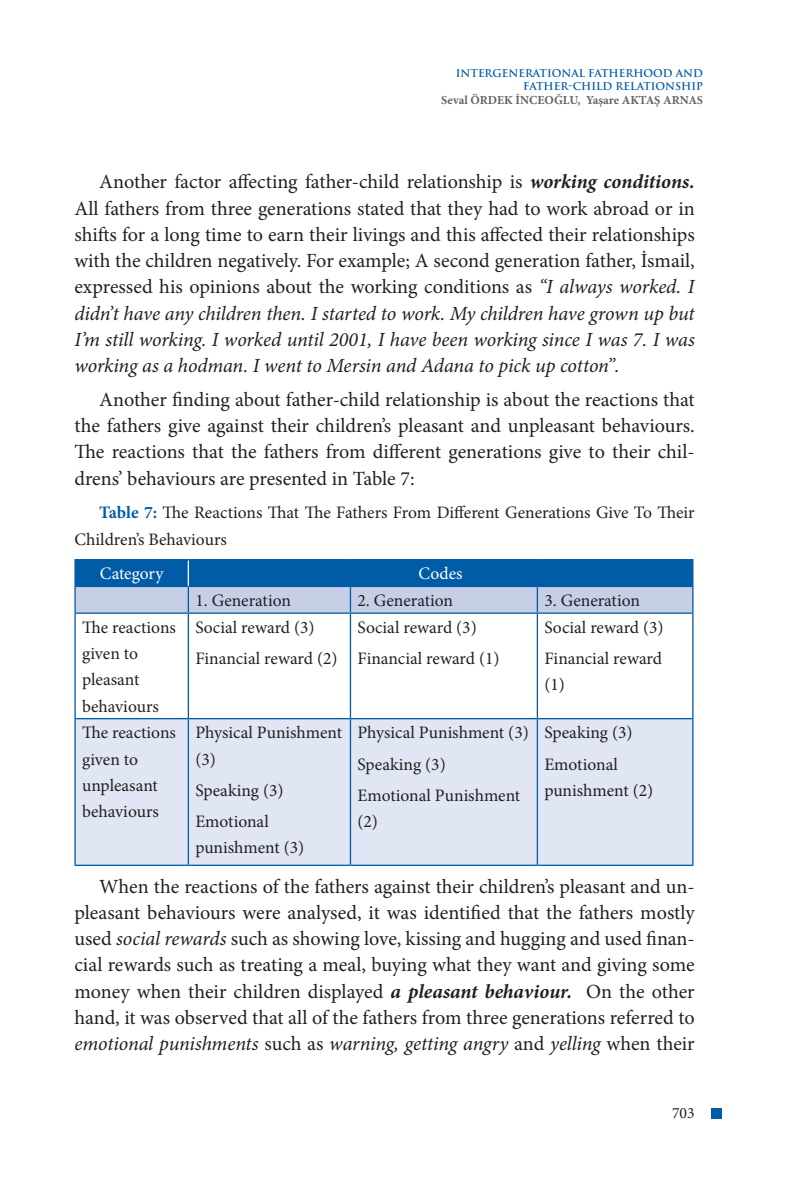
<style>
.page{position:relative;width:794px;height:1191px;background:#fff}
.page>*{position:absolute;margin:0;border:0;box-sizing:border-box;transform-origin:0 0}
.t1{font:20.12px/26.2px "Minion Pro";letter-spacing:-.005em;color:#231f20;text-align:justify}
.t2{font:17.5px/26.2px "Minion Pro";color:#231f20}
.t3{font:17.5px "Minion Pro";color:#fff}
.t4{font:15.75px "Minion Pro";color:#231f20}
.t5{font:700 12.25px "Minion Pro";color:#636366}
.t6{font:700 10.5px/12.6px "Trajan Pro";color:#015ca7;text-align:right}
.s1{font-weight:700;font-style:italic}
.s2{font-style:italic}
.s3{font-weight:700;color:#015ca7}
</style>
<div class="page">
<div style="left:710px;top:1107px;width:11px;height:11px;background:#015ca7"></div>
<div style="left:76px;top:719px;width:616px;height:145px;background:#e0e6f3"></div>
<hr style="left:74px;top:586px;width:114px;height:1px;background:#015ca7">
<hr style="left:74px;top:612px;width:114px;height:2px;background:#015ca7">
<hr style="left:188px;top:612px;width:162px;height:2px;background:#015ca7">
<hr style="left:188px;top:614px;width:1px;height:104px;background:#015ca7">
<hr style="left:350px;top:612px;width:187px;height:2px;background:#015ca7">
<hr style="left:350px;top:614px;width:1px;height:104px;background:#015ca7">
<hr style="left:537px;top:612px;width:156px;height:2px;background:#015ca7">
<hr style="left:537px;top:614px;width:1px;height:104px;background:#015ca7">
<hr style="left:74px;top:718px;width:114px;height:1px;background:#015ca7">
<hr style="left:188px;top:718px;width:162px;height:1px;background:#015ca7">
<hr style="left:188px;top:719px;width:1px;height:145px;background:#015ca7">
<hr style="left:350px;top:718px;width:187px;height:1px;background:#015ca7">
<hr style="left:350px;top:719px;width:1px;height:145px;background:#015ca7">
<hr style="left:537px;top:718px;width:156px;height:1px;background:#015ca7">
<hr style="left:537px;top:719px;width:1px;height:145px;background:#015ca7">
<hr style="left:74px;top:559px;width:114px;height:1px;background:#015ca7">
<hr style="left:74px;top:560px;width:2px;height:26px;background:#015ca7">
<hr style="left:74px;top:587px;width:2px;height:25px;background:#015ca7">
<svg style="left:75px;top:559px;width:618px;height:54px;background:#5d91c4"></svg>
<hr style="left:74px;top:614px;width:2px;height:104px;background:#015ca7">
<hr style="left:692px;top:614px;width:1px;height:104px;background:#015ca7">
<hr style="left:74px;top:719px;width:2px;height:145px;background:#015ca7">
<hr style="left:692px;top:719px;width:1px;height:145px;background:#015ca7">
<hr style="left:74px;top:864px;width:114px;height:2px;background:#015ca7">
<hr style="left:188px;top:864px;width:162px;height:2px;background:#015ca7">
<hr style="left:350px;top:864px;width:187px;height:2px;background:#015ca7">
<hr style="left:537px;top:864px;width:156px;height:2px;background:#015ca7">
<p class="t6" style="left:456px;top:67px;width:249px">INTERGENERATIONAL FATHERHOOD AND<br>FATHER-CHILD RELATIONSHIP</p>
<p class="t5" style="left:441px;top:91px;width:263px">Seval ÖRDEK İNCEOĞLU, Yaşare AKTAŞ ARNAS</p>
<p class="t1" style="left:74px;top:169px;width:622px;text-indent:25px">Another factor affecting father-child relationship is <span class="s1">working conditions.<br></span>All fathers from three generations stated that they had to work abroad or in shifts for a long time to earn their livings and this affected their relationships with the children negatively. For example; A second generation father, İsmail, expressed his opinions about the working conditions as <span class="s2">“I always worked. I didn’t have any children then. I started to work. My children have grown up but I’m still working. I worked until 2001, I have been working since I was 7. I was working as a hodman. I went to Mersin and Adana to pick up cotton”.</span></p>
<p class="t1" style="left:74px;top:386px;width:622px;text-indent:25px">Another finding about father-child relationship is about the reactions that the fathers give against their children’s pleasant and unpleasant behaviours.<br>The reactions that the fathers from different generations give to their chil&shy;drens’ behaviours are presented in Table 7:</p>
<p class="t2" style="left:74px;top:500px;width:622px;text-indent:25px"><span class="s3">Table 7:</span> The Reactions That The Fathers From Different Generations Give To Their<br>Children’s Behaviours</p>
<p class="t3" style="left:100px;top:562px;width:65px">Category</p>
<p class="t3" style="left:418px;top:562px;width:46px">Codes</p>
<p class="t2" style="left:195px;top:587px;width:97px">1. Generation</p>
<p class="t2" style="left:357px;top:587px;width:97px">2. Generation</p>
<p class="t2" style="left:544px;top:587px;width:97px">3. Generation</p>
<p class="t2" style="left:82px;top:614px;width:95px">The reactions given to pleasant behaviours</p>
<p class="t2" style="left:195px;top:612px;width:144px;line-height:31.2px">Social reward (3)<br>Financial reward (2)</p>
<p class="t2" style="left:357px;top:612px;width:144px;line-height:31.2px">Social reward (3)<br>Financial reward (1)</p>
<p class="t2" style="left:544px;top:612px;width:121px;line-height:31.2px">Social reward (3)<br>Financial reward</p>
<p class="t2" style="left:544px;top:671px;width:22px">(1)</p>
<p class="t2" style="left:82px;top:719px;width:95px">The reactions given to unpleasant behaviours</p>
<p class="t2" style="left:195px;top:719px;width:148px">Physical Punishment (3)</p>
<p class="t2" style="left:195px;top:774px;width:90px;line-height:31.2px">Speaking (3)<br>Emotional</p>
<p class="t2" style="left:195px;top:834px;width:110px">punishment (3)</p>
<p class="t2" style="left:357px;top:717px;width:173px;line-height:31.2px">Physical Punishment (3)<br>Speaking (3)<br>Emotional Punishment</p>
<p class="t2" style="left:357px;top:808px;width:22px">(2)</p>
<p class="t2" style="left:544px;top:717px;width:90px;line-height:31.2px">Speaking (3)<br>Emotional</p>
<p class="t2" style="left:544px;top:777px;width:110px">punishment (2)</p>
<p class="t1" style="left:74px;top:873px;width:622px;text-indent:25px">When the reactions of the fathers against their children’s pleasant and un&shy;pleasant behaviours were analysed, it was identified that the fathers mostly used <span class="s2">social rewards</span> such as showing love, kissing and hugging and used finan&shy;cial rewards such as treating a meal, buying what they want and giving some money when their children displayed <span class="s1">a pleasant behaviour.</span> On the other hand, it was observed that all of the fathers from three generations referred to <span class="s2">emotional punishments</span> such as <span class="s2">warning, getting angry</span> and <span class="s2">yelling</span> when their</p>
<p class="t4" style="left:672px;top:1102px;width:24px">703</p>
</div>
